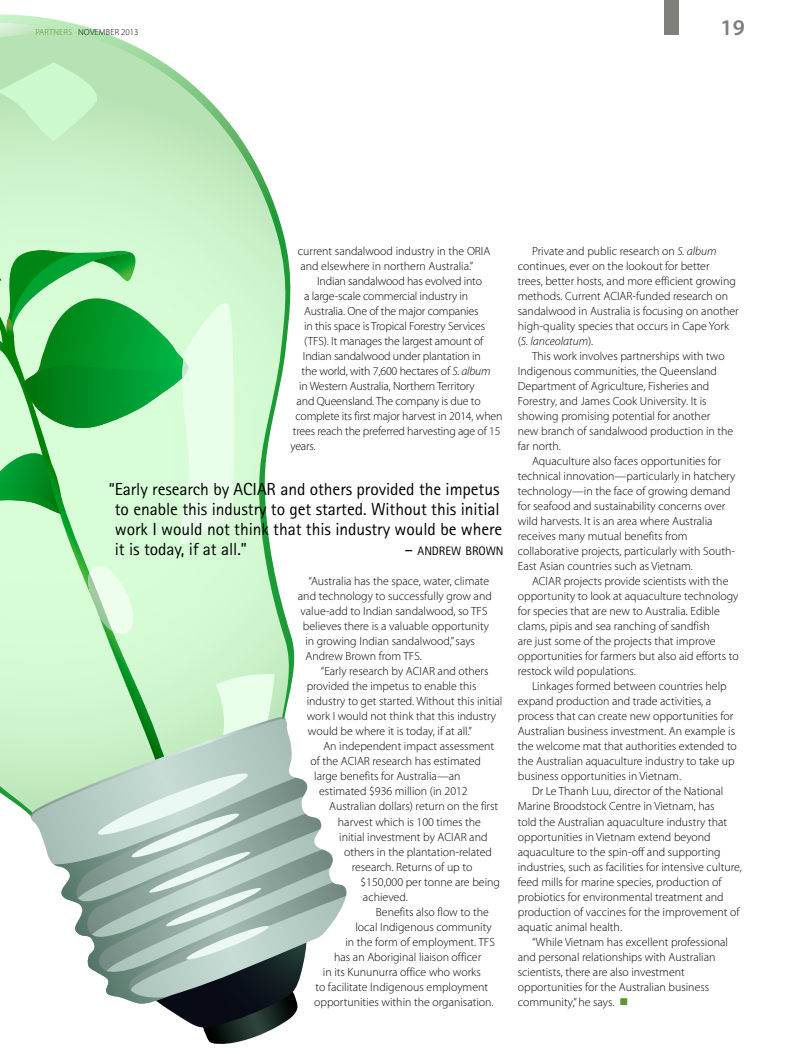
<style>
.page{position:relative;width:798px;height:1053px;background:#fff}
.page>*{position:absolute;margin:0;border:0;box-sizing:border-box;transform-origin:0 0}
.t1{font:600 22.5px "Myriad Pro";color:#7e8079}
._05__B_Out_Heading{font:17.5px/20px "Rotis Sans Serif";letter-spacing:-.005em;color:#000}
._05__B_Out_Heading-2{font:12.25px "Rotis Sans Serif";letter-spacing:-.005em;color:#000}
._03_Body{font:300 11.88px/15px "Myriad Pro";color:#000}
.t2{font:300 8.75px "Myriad Pro";letter-spacing:.02em;color:#000}
.s1{color:#5e9732}
.s2{font-style:italic}
.s3{font-size:17.5px}
</style>
<div class="page">
<svg style="left:0;top:23px;width:293px;height:791px"></svg>
<svg style="left:0;top:641px;width:166px;height:136px;background:#caf4ca"></svg>
<svg style="left:0;top:23px;width:65px;height:15px"></svg>
<svg style="left:0;top:62px;width:98px;height:80px;background:#c5f0c5"></svg>
<svg style="left:0;top:249px;width:236px;height:392px;background:#a6e3ae"></svg>
<svg style="left:30px;top:673px;width:316px;height:371px"></svg>
<div style="left:664px;top:0;width:14px;height:35px;background:#7e8079"></div>
<p class="t2" style="left:36px;top:26px;width:104px"><span class="s1">PARTNERS</span> NOVEMBER 2013</p>
<p class="t1" style="left:720px;top:13px;width:26px">19</p>
<p class="_03_Body" style="left:298px;top:243px;width:194px">current sandalwood industry in the ORIA and elsewhere in northern Australia.”</p>
<p class="_03_Body" style="left:317px;top:273px;width:166px">Indian sandalwood has evolved into</p>
<p class="_03_Body" style="left:304px;top:288px;width:165px">a large-scale commercial industry in</p>
<p class="_03_Body" style="left:304px;top:303px;width:176px">Australia. One of the major companies</p>
<p class="_03_Body" style="left:304px;top:318px;width:182px">in this space is Tropical Forestry Services</p>
<p class="_03_Body" style="left:304px;top:333px;width:181px">(TFS). It manages the largest amount of</p>
<p class="_03_Body" style="left:303px;top:348px;width:179px">Indian sandalwood under plantation in</p>
<p class="_03_Body" style="left:301px;top:363px;width:190px">the world, with 7,600 hectares of <span class="s2">S. album</span></p>
<p class="_03_Body" style="left:299px;top:378px;width:177px">in Western Australia, Northern Territory</p>
<p class="_03_Body" style="left:296px;top:393px;width:185px">and Queensland. The company is due to</p>
<p class="_03_Body" style="left:295px;top:408px;width:208px">complete its first major harvest in 2014, when</p>
<p class="_03_Body" style="left:293px;top:423px;width:209px">trees reach the preferred harvesting age of 15</p>
<p class="_03_Body" style="left:290px;top:438px;width:27px">years.</p>
<p class="_05__B_Out_Heading" style="left:115px;top:479px;width:389px;text-indent:-6px">“Early research by ACIAR and others provided the impetus to enable this industry to get started. Without this initial work I would not think that this industry would be where it is today, if at all.”</p>
<p class="_05__B_Out_Heading-2" style="left:404px;top:544px;width:101px"><span class="s3">–</span> ANDREW BROWN</p>
<p class="_03_Body" style="left:308px;top:573px;width:182px">“Australia has the space, water, climate</p>
<p class="_03_Body" style="left:298px;top:588px;width:195px">and technology to successfully grow and</p>
<p class="_03_Body" style="left:300px;top:603px;width:189px">value-add to Indian sandalwood, so TFS</p>
<p class="_03_Body" style="left:303px;top:618px;width:188px">believes there is a valuable opportunity</p>
<p class="_03_Body" style="left:305px;top:633px;width:171px">in growing Indian sandalwood,” says</p>
<p class="_03_Body" style="left:305px;top:648px;width:118px">Andrew Brown from TFS.</p>
<p class="_03_Body" style="left:306px;top:663px;width:197px;text-indent:14px">“Early research by ACIAR and others provided the impetus to enable this industry to get started. Without this initial work I would not think that this industry would be where it is today, if at all.”</p>
<p class="_03_Body" style="left:323px;top:738px;width:172px">An independent impact assessment</p>
<p class="_03_Body" style="left:310px;top:753px;width:172px">of the ACIAR research has estimated</p>
<p class="_03_Body" style="left:314px;top:768px;width:148px">large benefits for Australia—an</p>
<p class="_03_Body" style="left:319px;top:783px;width:150px">estimated $936 million (in 2012</p>
<p class="_03_Body" style="left:329px;top:798px;width:170px">Australian dollars) return on the first</p>
<p class="_03_Body" style="left:338px;top:813px;width:144px">harvest which is 100 times the</p>
<p class="_03_Body" style="left:339px;top:828px;width:150px">initial investment by ACIAR and</p>
<p class="_03_Body" style="left:344px;top:843px;width:149px">others in the plantation-related</p>
<p class="_03_Body" style="left:351px;top:858px;width:122px">research. Returns of up to</p>
<p class="_03_Body" style="left:360px;top:873px;width:141px">$150,000 per tonne are being</p>
<p class="_03_Body" style="left:363px;top:888px;width:46px">achieved.</p>
<p class="_03_Body" style="left:376px;top:903px;width:114px">Benefits also flow to the</p>
<p class="_03_Body" style="left:355px;top:918px;width:138px">local Indigenous community</p>
<p class="_03_Body" style="left:345px;top:933px;width:151px">in the form of employment. TFS</p>
<p class="_03_Body" style="left:334px;top:948px;width:148px">has an Aboriginal liaison officer</p>
<p class="_03_Body" style="left:323px;top:963px;width:159px">in its Kununurra office who works</p>
<p class="_03_Body" style="left:315px;top:978px;width:174px">to facilitate Indigenous employment</p>
<p class="_03_Body" style="left:314px;top:993px;width:181px">opportunities within the organisation.</p>
<p class="_03_Body" style="left:517px;top:243px;width:222px;text-indent:14px">Private and public research on <span class="s2">S. album </span>continues, ever on the lookout for better<br>trees, better hosts, and more efficient growing methods. Current ACIAR-funded research on sandalwood in Australia is focusing on another high-quality species that occurs in Cape York (<span class="s2">S. lanceolatum</span>).</p>
<p class="_03_Body" style="left:517px;top:348px;width:217px;text-indent:14px">This work involves partnerships with two Indigenous communities, the Queensland Department of Agriculture, Fisheries and Forestry, and James Cook University. It is showing promising potential for another new branch of sandalwood production in the far north.</p>
<p class="_03_Body" style="left:517px;top:453px;width:219px;text-indent:14px">Aquaculture also faces opportunities for technical innovation—particularly in hatchery technology—in the face of growing demand for seafood and sustainability concerns over wild harvests. It is an area where Australia receives many mutual benefits from collaborative projects, particularly with South-East Asian countries such as Vietnam.</p>
<p class="_03_Body" style="left:517px;top:573px;width:222px;text-indent:14px">ACIAR projects provide scientists with the opportunity to look at aquaculture technology for species that are new to Australia. Edible clams, pipis and sea ranching of sandfish<br>are just some of the projects that improve opportunities for farmers but also aid efforts to restock wild populations.</p>
<p class="_03_Body" style="left:517px;top:678px;width:220px;text-indent:14px">Linkages formed between countries help expand production and trade activities, a process that can create new opportunities for Australian business investment. An example is the welcome mat that authorities extended to the Australian aquaculture industry to take up business opportunities in Vietnam.</p>
<p class="_03_Body" style="left:517px;top:783px;width:225px;text-indent:14px">Dr Le Thanh Luu, director of the National Marine Broodstock Centre in Vietnam, has<br>told the Australian aquaculture industry that opportunities in Vietnam extend beyond aquaculture to the spin-off and supporting industries, such as facilities for intensive culture, feed mills for marine species, production of probiotics for environmental treatment and production of vaccines for the improvement of aquatic animal health.</p>
<p class="_03_Body" style="left:517px;top:933px;width:211px;text-indent:14px">“While Vietnam has excellent professional and personal relationships with Australian scientists, there are also investment opportunities for the Australian business community,” he says. <span class="s1">■</span></p>
</div>
